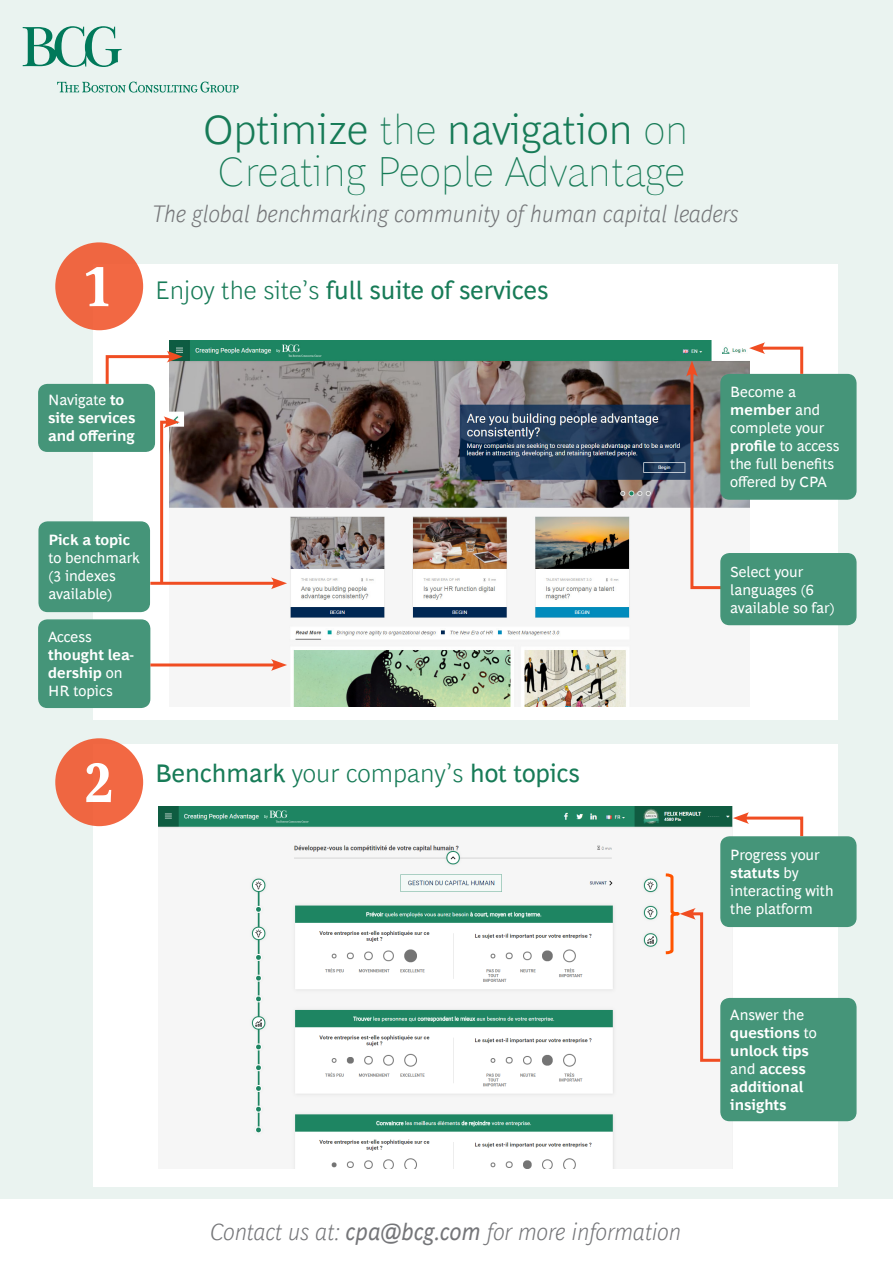
<style>
.page{position:relative;width:893px;height:1263px;background:#fff}
.page>*{position:absolute;margin:0;border:0;box-sizing:border-box;transform-origin:0 0}
.t1{font:700 59.4px "Henderson BCG Serif";color:#fff;scale:.91 1}
.t2{font:100 42px/42px "Henderson BCG Sans";color:#177b57;text-align:center}
.t3{font:25.5px "Henderson BCG Sans";color:#177b57}
.t4{font:italic 300 24px "Henderson BCG Sans";color:#757679}
.t5{font:15px/18px "Henderson BCG Sans";color:#fff}
.t6{font:700 15px/18px "Henderson BCG Sans";color:#fff}
.s1{font-weight:300}
.s2{font-weight:400}
.s3{font-weight:700}
</style>
<div class="page">
<div style="left:0;top:0;width:893px;height:1198px;background:#eaf3f0"></div>
<div style="left:93px;top:264px;width:745px;height:456px;background:#fff"></div>
<div style="left:93px;top:744px;width:745px;height:442px;background:#fff"></div>
<img style="left:170px;top:340px;width:579px;height:366px">
<svg style="left:23px;top:26px;width:99px;height:41px"></svg>
<svg style="left:57px;top:82px;width:182px;height:11px"></svg>
<div style="left:39px;top:385px;width:115px;height:66px;background:#459579;border-radius:9px"></div>
<div style="left:38px;top:384px;width:117px;height:68px;border:2px solid #459579;border-radius:9px"></div>
<div style="left:721px;top:375px;width:135px;height:124px;background:#459579;border-radius:9px"></div>
<div style="left:720px;top:374px;width:136px;height:126px;border:2px solid #459579;border-radius:9px"></div>
<div style="left:39px;top:522px;width:110px;height:89px;background:#459579;border-radius:9px"></div>
<div style="left:38px;top:521px;width:112px;height:91px;border:2px solid #459579;border-radius:9px"></div>
<div style="left:39px;top:620px;width:111px;height:87px;background:#459579;border-radius:9px"></div>
<div style="left:38px;top:619px;width:112px;height:89px;border:2px solid #459579;border-radius:9px"></div>
<svg style="left:104px;top:351px;width:79px;height:36px"></svg>
<svg style="left:159px;top:416px;width:21px;height:170px"></svg>
<hr style="left:150px;top:582px;width:127px;height:3px;background:#f04d22">
<svg style="left:271px;top:577px;width:16px;height:12px"></svg>
<hr style="left:150px;top:663px;width:127px;height:3px;background:#f04d22">
<svg style="left:271px;top:659px;width:16px;height:12px"></svg>
<svg style="left:733px;top:812px;width:71px;height:24px"></svg>
<svg style="left:686px;top:342px;width:119px;height:249px"></svg>
<div style="left:721px;top:554px;width:135px;height:70px;background:#459579;border-radius:9px"></div>
<div style="left:720px;top:553px;width:136px;height:72px;border:2px solid #459579;border-radius:9px"></div>
<img style="left:159px;top:807px;width:574px;height:362px">
<div style="left:55px;top:738px;width:88px;height:88px;background:#f26843;border-radius:50%"></div>
<div style="left:55px;top:242px;width:88px;height:88px;background:#ef6641;border-radius:50%"></div>
<div style="left:721px;top:837px;width:135px;height:89px;background:#459579;border-radius:9px"></div>
<div style="left:720px;top:836px;width:136px;height:91px;border:2px solid #459579;border-radius:9px"></div>
<div style="left:721px;top:999px;width:135px;height:121px;background:#459579;border-radius:9px"></div>
<div style="left:720px;top:998px;width:136px;height:123px;border:2px solid #459579;border-radius:9px"></div>
<svg style="left:663px;top:872px;width:60px;height:191px"></svg>
<h1 class="t1" style="left:85px;top:242px;width:32px">1</h1>
<p class="t2" style="left:204px;top:105px;width:486px"><span class="s1">Optimize</span> the <span class="s1">navigation</span> on<br>Creating People Advantage</p>
<p class="t4" style="left:153px;top:196px;width:588px">The global benchmarking community of human capital leaders</p>
<p class="t3" style="left:155px;top:272px;width:395px"><span class="s1">Enjoy the site’s</span> full suite of services</p>
<p class="t6" style="left:48px;top:390px;width:89px"><span class="s2">Navigate</span> to site services and offering</p>
<p class="t5" style="left:730px;top:382px;width:111px">Become a <span class="s3">member</span> and complete your <span class="s3">profile</span> to access the full benefits offered by CPA</p>
<p class="t5" style="left:48px;top:530px;width:93px"><span class="s3">Pick a topic </span>to benchmark (3 indexes available)</p>
<p class="t6" style="left:48px;top:627px;width:87px"><span class="s2">Access </span>thought lea&shy;dership <span class="s2">on<br>HR topics</span></p>
<h1 class="t1" style="left:85px;top:738px;width:32px">2</h1>
<p class="t3" style="left:155px;top:754px;width:426px">Benchmark <span class="s1">your company’s</span> hot topics</p>
<p class="t4" style="left:211px;top:1214px;width:472px">Contact us at: <span class="s2">cpa@bcg.com</span> for more information</p>
<p class="t5" style="left:730px;top:561px;width:106px">Select your languages (6 available so far)</p>
<p class="t5" style="left:730px;top:845px;width:105px">Progress your <span class="s3">statuts</span> by interacting with the platform</p>
<p class="t6" style="left:730px;top:1005px;width:88px"><span class="s2">Answer the </span>questions <span class="s2">to </span>unlock tips <span class="s2">and</span> access additional insights</p>
</div>
